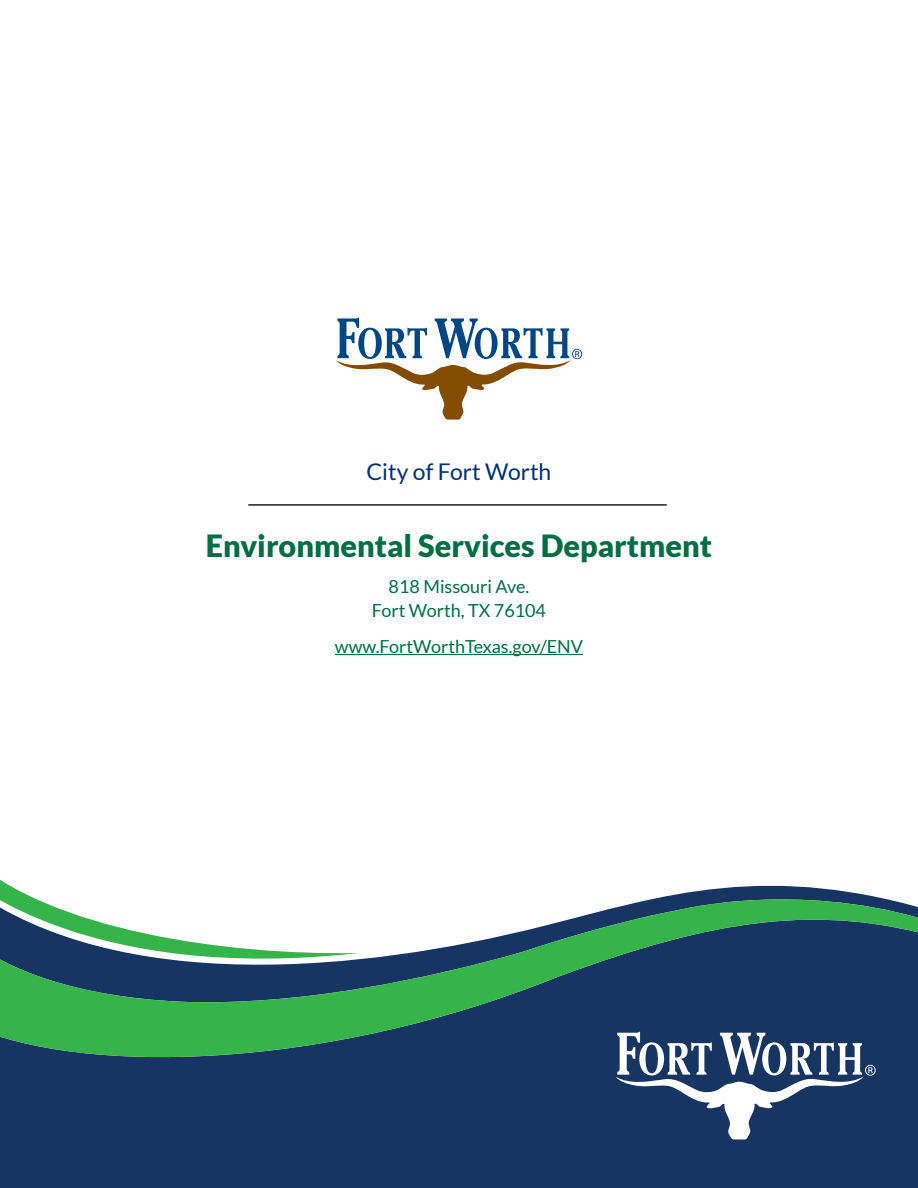
<style>
.page{position:relative;width:918px;height:1188px;background:#fff}
.page>*{position:absolute;margin:0;border:0;box-sizing:border-box;transform-origin:0 0}
.t1{font:900 30.6px "Lato";color:#006e43}
.t2{font:22.95px "Lato";color:#002f73}
.t3{font:18px "Lato";color:#006e43}
</style>
<div class="page">
<div style="left:0;top:1075px;width:918px;height:113px;background:#173562"></div>
<svg style="left:0;top:882px;width:918px;height:193px;fill:#173562"></svg>
<svg style="left:616px;top:1031px;width:260px;height:109px"></svg>
<hr style="left:248px;top:504px;width:419px;height:2px;background:#231f20">
<svg style="left:336px;top:317px;width:246px;height:103px"></svg>
<hr style="left:335px;top:654px;width:248px;height:1px;background:#006e43">
<p class="t2" style="left:367px;top:459px;width:186px">City of Fort Worth</p>
<p class="t1" style="left:206px;top:528px;width:508px">Environmental Services Department</p>
<p class="t3" style="left:389px;top:577px;width:142px">818 Missouri Ave.</p>
<p class="t3" style="left:372px;top:601px;width:176px">Fort Worth, TX 76104</p>
<p class="t3" style="left:335px;top:637px;width:250px">www.FortWorthTexas.gov/ENV</p>
</div>
